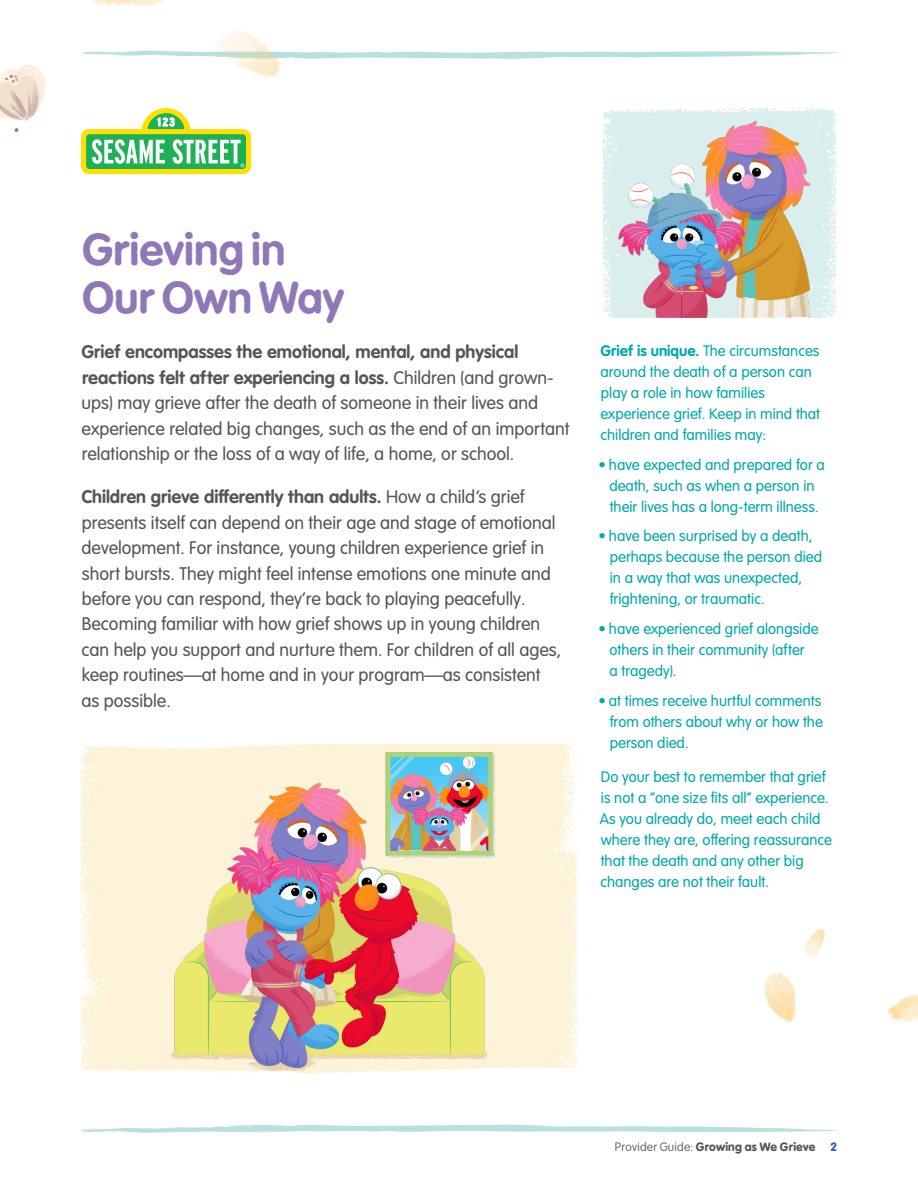
<style>
.page{position:relative;width:918px;height:1188px;background:#fff}
.page>*{position:absolute;margin:0;border:0;box-sizing:border-box;transform-origin:0 0}
.t1{font:44.85px/48.3px "Sesame St Paper Tooth Beta 2";letter-spacing:-.015em;color:#8f78b6}
.t2{font:18px/25.3px "VAG Rounded Next";color:#54555a}
.t3{font:15px/20.9px "VAG Rounded Next";color:#00a9aa}
.wes_s_voice{font:800 12px "VAG Rounded Next";letter-spacing:.02em;color:#54555a}
.wes_s_voice-2{font:800 12px "VAG Rounded Next";color:#385cc7}
.s1{font-weight:700}
.s2{font-weight:300}
</style>
<div class="page">
<svg style="left:328px;top:51px;width:512px;height:8px"></svg>
<svg style="left:81px;top:1124px;width:757px;height:9px"></svg>
<img style="left:603px;top:108px;width:233px;height:210px">
<img style="left:80px;top:744px;width:497px;height:331px">
<img style="left:374px;top:812px;width:544px;height:263px">
<img style="left:0;top:0;width:328px;height:175px">
<p class="t1" style="left:82px;top:225px;width:264px">Grieving in<br>Our Own Way</p>
<p class="t2" style="left:82px;top:340px;width:489px"><span class="s1">Grief encompasses the emotional, mental, and physical reactions felt after experiencing a loss.</span> Children (and grown&shy;ups) may grieve after the death of someone in their lives and experience related big changes, such as the end of an important relationship or the loss of a way of life, a home, or school.</p>
<p class="t2" style="left:82px;top:485px;width:481px"><span class="s1">Children grieve differently than adults.</span> How a child’s grief presents itself can depend on their age and stage of emotional development. For instance, young children experience grief in short bursts. They might feel intense emotions one minute and before you can respond, they’re back to playing peacefully.<br>Becoming familiar with how grief shows up in young children can help you support and nurture them. For children of all ages, keep routines—at home and in your program—as consistent as possible.</p>
<p class="t3" style="left:600px;top:341px;width:221px"><span class="s1">Grief is unique.</span> The circumstances around the death of a person can play a role in how families experience grief. Keep in mind that children and families may:</p>
<p class="t3" style="left:599px;top:454px;width:228px;text-align:center">• have expected and prepared for a death, such as when a person in their lives has a long-term illness.</p>
<p class="t3" style="left:610px;top:526px;width:214px;text-indent:-11px">• have been surprised by a death, perhaps because the person died in a way that was unexpected, frightening, or traumatic.</p>
<p class="t3" style="left:609px;top:619px;width:211px;text-indent:-11px">• have experienced grief alongside others in their community (after<br>a tragedy).</p>
<p class="t3" style="left:610px;top:691px;width:215px;text-align:justify;text-indent:-11px">• at times receive hurtful comments from others about why or how the person died.</p>
<p class="t3" style="left:600px;top:767px;width:234px">Do your best to remember that grief is not a “one size fits all” experience.<br>As you already do, meet each child where they are, offering reassurance that the death and any other big changes are not their fault.</p>
<p class="wes_s_voice" style="left:615px;top:1138px;width:202px"><span class="s2">Provider Guide:</span> Growing as We Grieve</p>
<p class="wes_s_voice-2" style="left:831px;top:1138px;width:8px">2</p>
</div>
